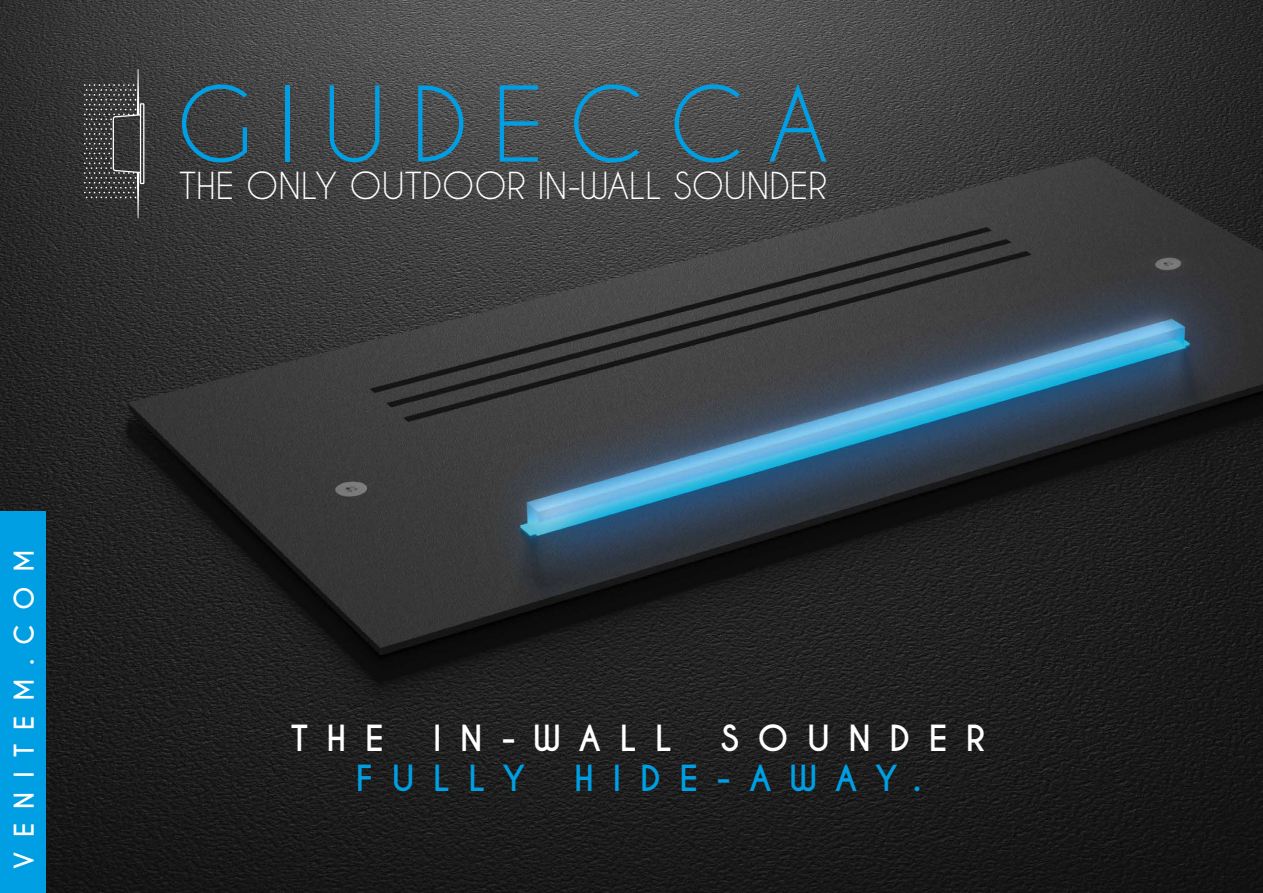
<style>
.page{position:relative;width:1263px;height:893px;background:#fff}
.page>*{position:absolute;margin:0;border:0;box-sizing:border-box;transform-origin:0 0}
.t1{font:97.65px "Caviar Dreams";letter-spacing:.25em;color:#009fe3}
.t2{font:34.95px "Caviar Dreams";color:#fff}
.t3{font:700 33.75px "Caviar Dreams";letter-spacing:.55em;color:#fff}
.t4{font:700 33.75px "Caviar Dreams";letter-spacing:.55em;color:#009fe3}
.t5{font:700 25.65px "Caviar Dreams";letter-spacing:.55em;color:#fff}
</style>
<div class="page">
<img style="left:0;top:0;width:1263px;height:893px">
<svg style="left:84px;top:69px;width:60px;height:149px;background:#464646"></svg>
<div style="left:0;top:511px;width:46px;height:382px;background:#009fe3"></div>
<p class="t5" style="left:9px;top:868px;width:320px;rotate:-90deg">VENITEM.COM</p>
<h1 class="t1" style="left:176px;top:66px;width:654px">GIUDECCA</h1>
<p class="t2" style="left:179px;top:165px;width:649px">THE ONLY OUTDOOR IN-WALL SOUNDER</p>
<p class="t3" style="left:291px;top:718px;width:95px">THE</p>
<p class="t3" style="left:433px;top:718px;width:241px">IN-WALL</p>
<p class="t3" style="left:721px;top:718px;width:266px">SOUNDER</p>
<p class="t4" style="left:356px;top:758px;width:171px">FULLY</p>
<p class="t4" style="left:574px;top:758px;width:348px">HIDE-AWAY.</p>
</div>
